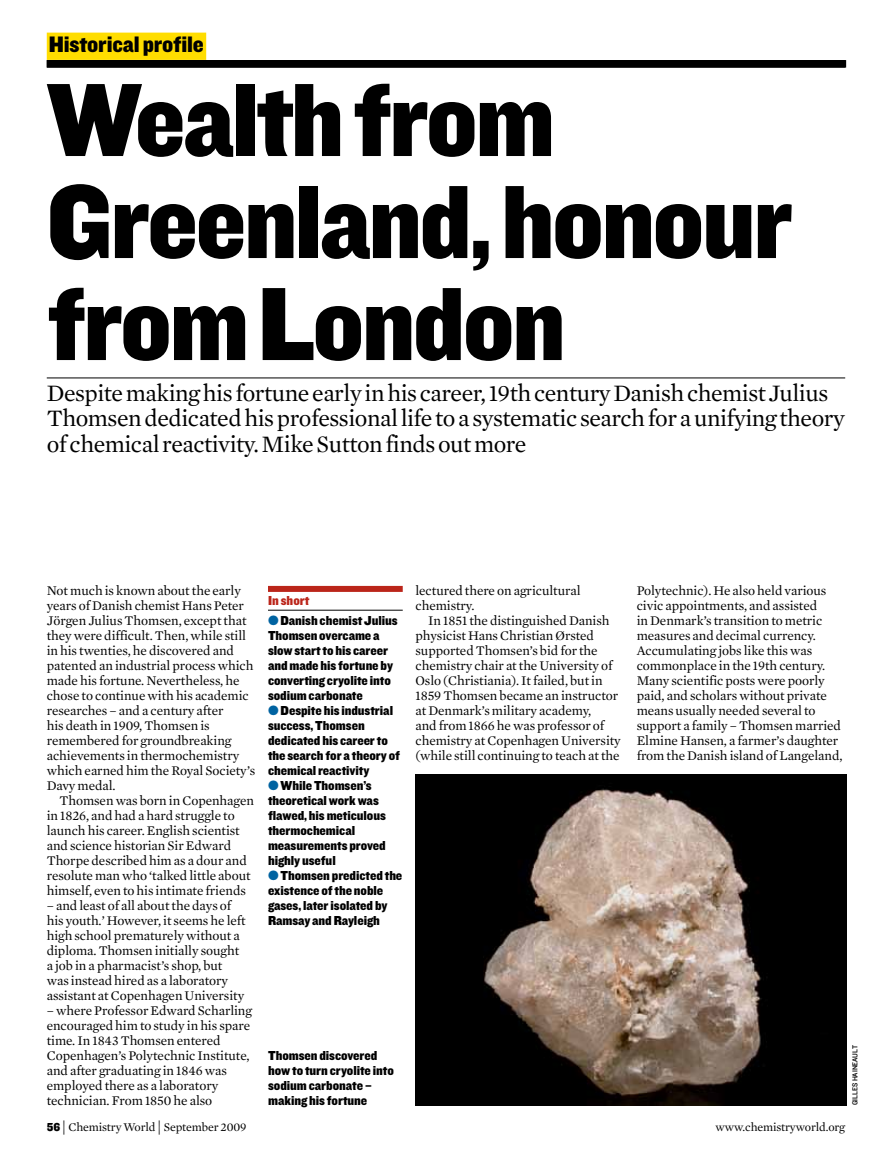
<style>
.page{position:relative;width:892px;height:1170px;background:#fff}
.page>*{position:absolute;margin:0;border:0;box-sizing:border-box;transform-origin:0 0}
.t1{font:108px/102px "Knockout HTF71 Full Middlewt";letter-spacing:-.025em;color:#000}
.t2{font:24px/25.5px "Mercury News HTF1 Roman";letter-spacing:-.02em;color:#000}
.t3{font:23.25px "Knockout HTF71 Full Middlewt";letter-spacing:-.01em;color:#000}
.t4{font:13.5px/15px "Mercury News HTF1 Roman";letter-spacing:-.005em;color:#000}
.t5{font:13.5px/15px "Knockout HTF71 Full Middlewt";letter-spacing:-.005em;color:#000}
.t6{font:13.5px "Knockout HTF71 Full Middlewt";color:#bb251a}
.t7{font:12px "Mercury News HTF1 Roman";letter-spacing:-.01em;color:#000}
.t8{font:7.5px "Knockout HTF31 Junior Middle";letter-spacing:-.005em;color:#000}
.s1{font-family:"Knockout HTF71 Full Middlewt"}
.s2{font-size:15px}
</style>
<div class="page">
<div style="left:47px;top:33px;width:159px;height:27px;background:#fd0"></div>
<div style="left:47px;top:60px;width:798px;height:8px;background:#000"></div>
<hr style="left:47px;top:377px;width:798px;height:1px;background:#000">
<div style="left:268px;top:586px;width:135px;height:6px;background:#bb251a"></div>
<hr style="left:268px;top:610px;width:135px;height:1px;background:#000">
<img style="left:416px;top:774px;width:430px;height:330px">
<h3 class="t3" style="left:49px;top:32px;width:157px">Historical profile</h3>
<h1 class="t1" style="left:47px;top:72px;width:749px">Wealth from<br>Greenland, honour from London</h1>
<h2 class="t2" style="left:47px;top:380px;width:800px">Despite making his fortune early in his career, 19th century Danish chemist Julius<br>Thomsen dedicated his professional life to a systematic search for a unifying theory of chemical reactivity. Mike Sutton finds out more</h2>
<p class="t4" style="left:47px;top:582px;width:210px">Not much is known about the early years of Danish chemist Hans Peter<br>Jörgen Julius Thomsen, except that they were difficult. Then, while still in his twenties, he discovered and patented an industrial process which made his fortune. Nevertheless, he chose to continue with his academic researches – and a century after<br>his death in 1909, Thomsen is remembered for groundbreaking achievements in thermochemistry which earned him the Royal Society’s<br>Davy medal.</p>
<p class="t4" style="left:47px;top:792px;width:209px;text-indent:13px">Thomsen was born in Copenhagen in 1826, and had a hard struggle to launch his career. English scientist and science historian Sir Edward Thorpe described him as a dour and resolute man who ‘talked little about himself, even to his intimate friends</p>
<p class="t4" style="left:47px;top:897px;width:200px">– and least of all about the days of his youth.’ However, it seems he left high school prematurely without a diploma. Thomsen initially sought a job in a pharmacist’s shop, but was instead hired as a laboratory assistant at Copenhagen University</p>
<p class="t4" style="left:47px;top:1002px;width:207px">– where Professor Edward Scharling encouraged him to study in his spare time. In 1843 Thomsen entered Copenhagen’s Polytechnic Institute, and after graduating in 1846 was employed there as a laboratory technician. From 1850 he also</p>
<p class="t6" style="left:268px;top:593px;width:43px">In short</p>
<p class="t5" style="left:268px;top:613px;width:131px;text-indent:13px">Danish chemist Julius<br>Thomsen overcame a slow start to his career and made his fortune by converting cryolite into sodium carbonate</p>
<p class="t5" style="left:281px;top:703px;width:114px">Despite his industrial</p>
<p class="t5" style="left:268px;top:718px;width:98px">success, Thomsen</p>
<p class="t5" style="left:268px;top:733px;width:121px">dedicated his career to</p>
<p class="t5" style="left:268px;top:748px;width:134px">the search for a theory of</p>
<p class="t5" style="left:268px;top:763px;width:103px">chemical reactivity</p>
<p class="t5" style="left:281px;top:778px;width:92px">While Thomsen’s</p>
<p class="t5" style="left:268px;top:793px;width:112px">theoretical work was</p>
<p class="t5" style="left:268px;top:808px;width:119px">flawed, his meticulous</p>
<p class="t5" style="left:268px;top:823px;width:89px">thermochemical</p>
<p class="t5" style="left:268px;top:838px;width:119px">measurements proved</p>
<p class="t5" style="left:268px;top:853px;width:69px">highly useful</p>
<p class="t5" style="left:281px;top:868px;width:123px">Thomsen predicted the</p>
<p class="t5" style="left:268px;top:883px;width:117px">existence of the noble</p>
<p class="t5" style="left:268px;top:898px;width:121px">gases, later isolated by</p>
<p class="t5" style="left:268px;top:913px;width:113px">Ramsay and Rayleigh</p>
<p class="t4" style="left:415px;top:582px;width:167px">lectured there on agricultural chemistry.</p>
<p class="t4" style="left:415px;top:612px;width:207px;text-indent:13px">In 1851 the distinguished Danish physicist Hans Christian Ørsted supported Thomsen’s bid for the chemistry chair at the University of Oslo (Christiania). It failed, but in 1859 Thomsen became an instructor at Denmark’s military academy,<br>and from 1866 he was professor of chemistry at Copenhagen University (while still continuing to teach at the</p>
<p class="t4" style="left:637px;top:582px;width:207px">Polytechnic). He also held various civic appointments, and assisted<br>in Denmark’s transition to metric measures and decimal currency.<br>Accumulating jobs like this was commonplace in the 19th century.<br>Many scientific posts were poorly paid, and scholars without private means usually needed several to support a family – Thomsen married Elmine Hansen, a farmer’s daughter from the Danish island of Langeland,</p>
<p class="t5" style="left:268px;top:1048px;width:127px">Thomsen discovered how to turn cryolite into sodium carbonate – making his fortune</p>
<p class="t8" style="left:851px;top:1104px;width:61px;rotate:-90deg">GILLES HAINEAULT</p>
<p class="t7" style="left:47px;top:1119px;width:201px"><span class="s1">56</span><span class="s2">|</span> Chemistry World <span class="s2">|</span> September 2009</p>
<p class="t7" style="left:716px;top:1120px;width:131px">www.chemistryworld.org</p>
</div>
